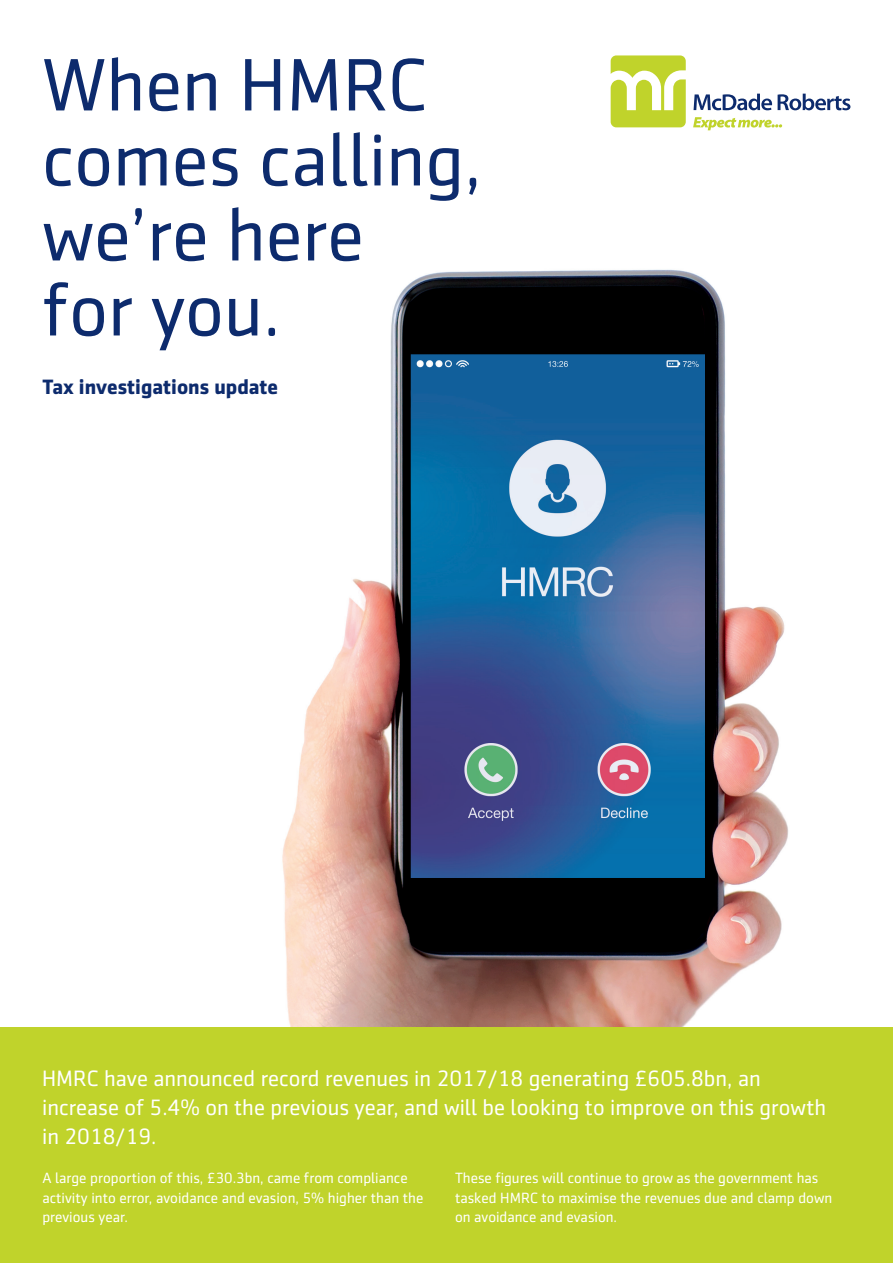
<style>
.page{position:relative;width:893px;height:1263px;background:#fff}
.page>*{position:absolute;margin:0;border:0;box-sizing:border-box;transform-origin:0 0}
.t1{font:75px/75px "Sentico Sans DT";color:#0d2b6d}
.WHITE_15{font:22.5px/29.2px "Sentico Sans DT";color:#fff}
.t2{font:700 21px "Sentico Sans DT";color:#0d2b6d}
.WHITE_10{font:15px/19.5px "Sentico Sans DT";color:#fff}
</style>
<div class="page">
<img style="left:282px;top:59px;width:569px;height:968px">
<div style="left:0;top:1027px;width:893px;height:236px;background:#c0d32b"></div>
<svg style="left:693px;top:117px;width:89px;height:13px"></svg>
<svg style="left:693px;top:94px;width:79px;height:16px"></svg>
<svg style="left:778px;top:94px;width:72px;height:16px"></svg>
<svg style="left:611px;top:55px;width:75px;height:72px"></svg>
<p class="t1" style="left:42px;top:48px;width:442px">When HMRC comes calling, we’re here<br>for you.</p>
<p class="t2" style="left:43px;top:374px;width:237px">Tax investigations update</p>
<p class="WHITE_15" style="left:42px;top:1063px;width:786px">HMRC have announced record revenues in 2017/18 generating £605.8bn, an increase of 5.4% on the previous year, and will be looking to improve on this growth in 2018/19.</p>
<p class="WHITE_10" style="left:42px;top:1168px;width:382px">A large proportion of this, £30.3bn, came from compliance activity into error, avoidance and evasion, 5% higher than the previous year.</p>
<p class="WHITE_10" style="left:455px;top:1168px;width:379px">These figures will continue to grow as the government has tasked HMRC to maximise the revenues due and clamp down on avoidance and evasion.</p>
</div>
